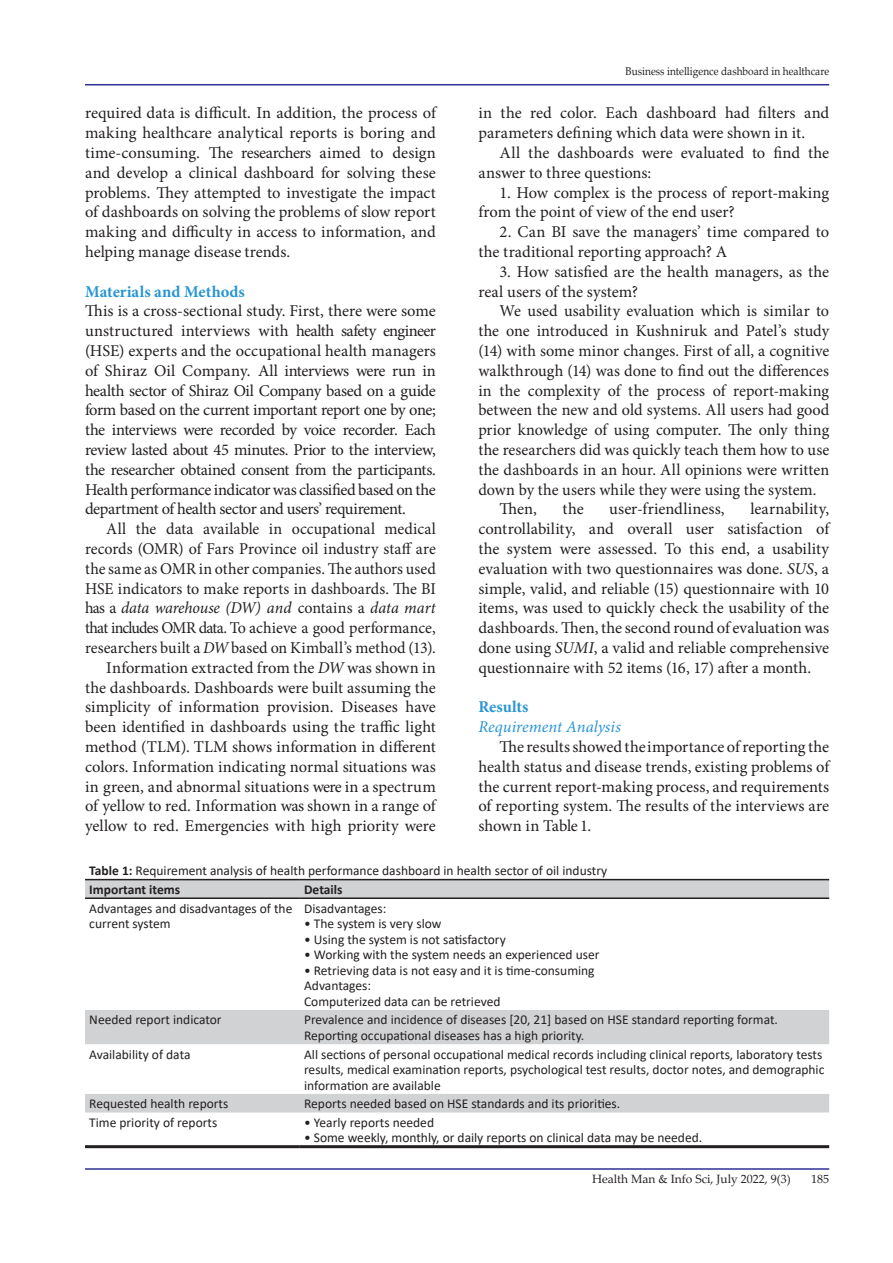
<style>
.page{position:relative;width:893px;height:1263px;background:#fff}
.page>*{position:absolute;margin:0;border:0;box-sizing:border-box;transform-origin:0 0}
.t1{font:16.5px/19.8px "Minion Pro";color:#231f20}
.t2{font:700 16.5px "Minion Pro";letter-spacing:.005em;color:#2895d3}
.t3{font:italic 16.5px "Minion Pro";color:#2895d3}
.t4{font:13.5px/15.6px "Calibri";color:#231f20}
.t5{font:700 13.5px "Calibri";color:#231f20}
.t6{font:12px "Palatino Linotype";color:#231f20}
.t7{font:11.25px "Palatino Linotype";color:#231f20;scale:.9 1}
.s1{font-style:italic}
.s2{font-weight:700}
</style>
<div class="page">
<hr style="left:85px;top:1168px;width:744px;height:2px;background:#2e3092">
<hr style="left:85px;top:84px;width:744px;height:1px;background:#2e3092">
<svg style="left:85px;top:880px;width:744px;height:232px"></svg>
<hr style="left:85px;top:879px;width:215px;height:1px;background:#231f20">
<hr style="left:300px;top:879px;width:529px;height:1px;background:#231f20">
<hr style="left:85px;top:897px;width:215px;height:2px;background:#231f20">
<hr style="left:300px;top:897px;width:529px;height:2px;background:#231f20">
<hr style="left:85px;top:1145px;width:215px;height:3px;background:#231f20">
<hr style="left:300px;top:1145px;width:529px;height:3px;background:#231f20">
<p class="t7" style="left:626px;top:63px;width:228px">Business intelligence dashboard in healthcare</p>
<p class="t1" style="left:85px;top:103px;width:352px;text-align:justify">required data is difficult. In addition, the process of making healthcare analytical reports is boring and time-consuming. The researchers aimed to design and develop a clinical dashboard for solving these problems. They attempted to investigate the impact of dashboards on solving the problems of slow report making and difficulty in access to information, and helping manage disease trends.</p>
<p class="t2" style="left:85px;top:280px;width:161px">Materials and Methods</p>
<p class="t1" style="left:85px;top:301px;width:352px;text-align:justify">This is a cross-sectional study. First, there were some unstructured interviews with health safety engineer (HSE) experts and the occupational health managers of Shiraz Oil Company. All interviews were run in health sector of Shiraz Oil Company based on a guide form based on the current important report one by one; the interviews were recorded by voice recorder. Each review lasted about 45 minutes. Prior to the interview, the researcher obtained consent from the participants.<br>Health performance indicator was classified based on the department of health sector and users’ requirement.</p>
<p class="t1" style="left:85px;top:519px;width:352px;text-align:right">All the data available in occupational medical records (OMR) of Fars Province oil industry staff are the same as OMR in other companies. The authors used HSE indicators to make reports in dashboards. The BI has a <span class="s1">data warehouse (DW) and</span> contains a <span class="s1">data mart </span>that includes OMR data. To achieve a good performance, researchers built a <span class="s1">DW</span> based on Kimball’s method (13).<br>Information extracted from the <span class="s1">DW</span> was shown in the dashboards. Dashboards were built assuming the simplicity of information provision. Diseases have been identified in dashboards using the traffic light method (TLM). TLM shows information in different colors. Information indicating normal situations was in green, and abnormal situations were in a spectrum of yellow to red. Information was shown in a range of yellow to red. Emergencies with high priority were</p>
<p class="t1" style="left:478px;top:103px;width:352px">in the red color. Each dashboard had filters and parameters defining which data were shown in it.</p>
<p class="t1" style="left:478px;top:143px;width:352px;text-indent:21px">All the dashboards were evaluated to find the answer to three questions:</p>
<p class="t1" style="left:478px;top:182px;width:352px;text-indent:21px">1. How complex is the process of report-making from the point of view of the end user?</p>
<p class="t1" style="left:478px;top:222px;width:352px;text-indent:21px">2. Can BI save the managers’ time compared to the traditional reporting approach? A</p>
<p class="t1" style="left:478px;top:262px;width:352px;text-indent:21px">3. How satisfied are the health managers, as the real users of the system?</p>
<p class="t1" style="left:500px;top:301px;width:331px">We used usability evaluation which is similar to</p>
<p class="t1" style="left:478px;top:321px;width:352px">the one introduced in Kushniruk and Patel’s study</p>
<p class="t1" style="left:478px;top:341px;width:352px">(14) with some minor changes. First of all, a cognitive</p>
<p class="t1" style="left:478px;top:361px;width:352px">walkthrough (14) was done to find out the differences</p>
<p class="t1" style="left:478px;top:380px;width:352px">in the complexity of the process of report-making</p>
<p class="t1" style="left:478px;top:400px;width:352px">between the new and old systems. All users had good</p>
<p class="t1" style="left:478px;top:420px;width:352px">prior knowledge of using computer. The only thing</p>
<p class="t1" style="left:478px;top:440px;width:352px">the researchers did was quickly teach them how to use</p>
<p class="t1" style="left:478px;top:460px;width:352px">the dashboards in an hour. All opinions were written</p>
<p class="t1" style="left:478px;top:479px;width:340px">down by the users while they were using the system.</p>
<p class="t1" style="left:500px;top:499px;width:39px">Then,</p>
<p class="t1" style="left:562px;top:499px;width:23px">the</p>
<p class="t1" style="left:609px;top:499px;width:117px">user-friendliness,</p>
<p class="t1" style="left:478px;top:499px;width:352px;text-align:justify;text-indent:272px">learnability, controllability, and overall user satisfaction of the system were assessed. To this end, a usability evaluation with two questionnaires was done. <span class="s1">SUS</span>, a simple, valid, and reliable (15) questionnaire with 10 items, was used to quickly check the usability of the dashboards. Then, the second round of evaluation was done using <span class="s1">SUMI</span>, a valid and reliable comprehensive questionnaire with 52 items (16, 17) after a month.</p>
<p class="t2" style="left:478px;top:695px;width:52px">Results</p>
<p class="t3" style="left:478px;top:716px;width:144px">Requirement Analysis</p>
<p class="t1" style="left:478px;top:737px;width:352px;text-align:justify;text-indent:21px">The results showed the importance of reporting the health status and disease trends, existing problems of the current report-making process, and requirements of reporting system. The results of the interviews are shown in Table 1.</p>
<p class="t4" style="left:89px;top:861px;width:520px;line-height:18.6px"><span class="s2">Table 1:</span> Requirement analysis of health performance dashboard in health sector of oil industry<br><span class="s2">Important items</span></p>
<p class="t5" style="left:304px;top:880px;width:40px">Details</p>
<p class="t4" style="left:89px;top:900px;width:205px">Advantages and disadvantages of the current system</p>
<p class="t4" style="left:304px;top:900px;width:84px">Disadvantages:</p>
<p class="t4" style="left:304px;top:915px;width:139px">• The system is very slow</p>
<p class="t4" style="left:304px;top:931px;width:203px">• Using the system is not satisfactory</p>
<p class="t4" style="left:304px;top:946px;width:297px">• Working with the system needs an experienced user</p>
<p class="t4" style="left:304px;top:962px;width:292px">• Retrieving data is not easy and it is time-consuming<br>Advantages:<br>Computerized data can be retrieved</p>
<p class="t4" style="left:89px;top:1012px;width:134px">Needed report indicator</p>
<p class="t4" style="left:304px;top:1012px;width:475px">Prevalence and incidence of diseases [20, 21] based on HSE standard reporting format.<br>Reporting occupational diseases has a high priority.</p>
<p class="t4" style="left:89px;top:1046px;width:103px">Availability of data</p>
<p class="t4" style="left:304px;top:1046px;width:522px">All sections of personal occupational medical records including clinical reports, laboratory tests results, medical examination reports, psychological test results, doctor notes, and demographic information are available</p>
<p class="t4" style="left:89px;top:1096px;width:141px">Requested health reports</p>
<p class="t4" style="left:304px;top:1096px;width:318px">Reports needed based on HSE standards and its priorities.</p>
<p class="t4" style="left:89px;top:1114px;width:129px">Time priority of reports</p>
<p class="t4" style="left:304px;top:1114px;width:131px">• Yearly reports needed</p>
<p class="t4" style="left:304px;top:1130px;width:400px">• Some weekly, monthly, or daily reports on clinical data may be needed.</p>
<p class="t6" style="left:592px;top:1170px;width:200px">Health Man &amp; Info Sci, July 2022, 9(3)</p>
<p class="t6" style="left:811px;top:1170px;width:19px">185</p>
</div>
